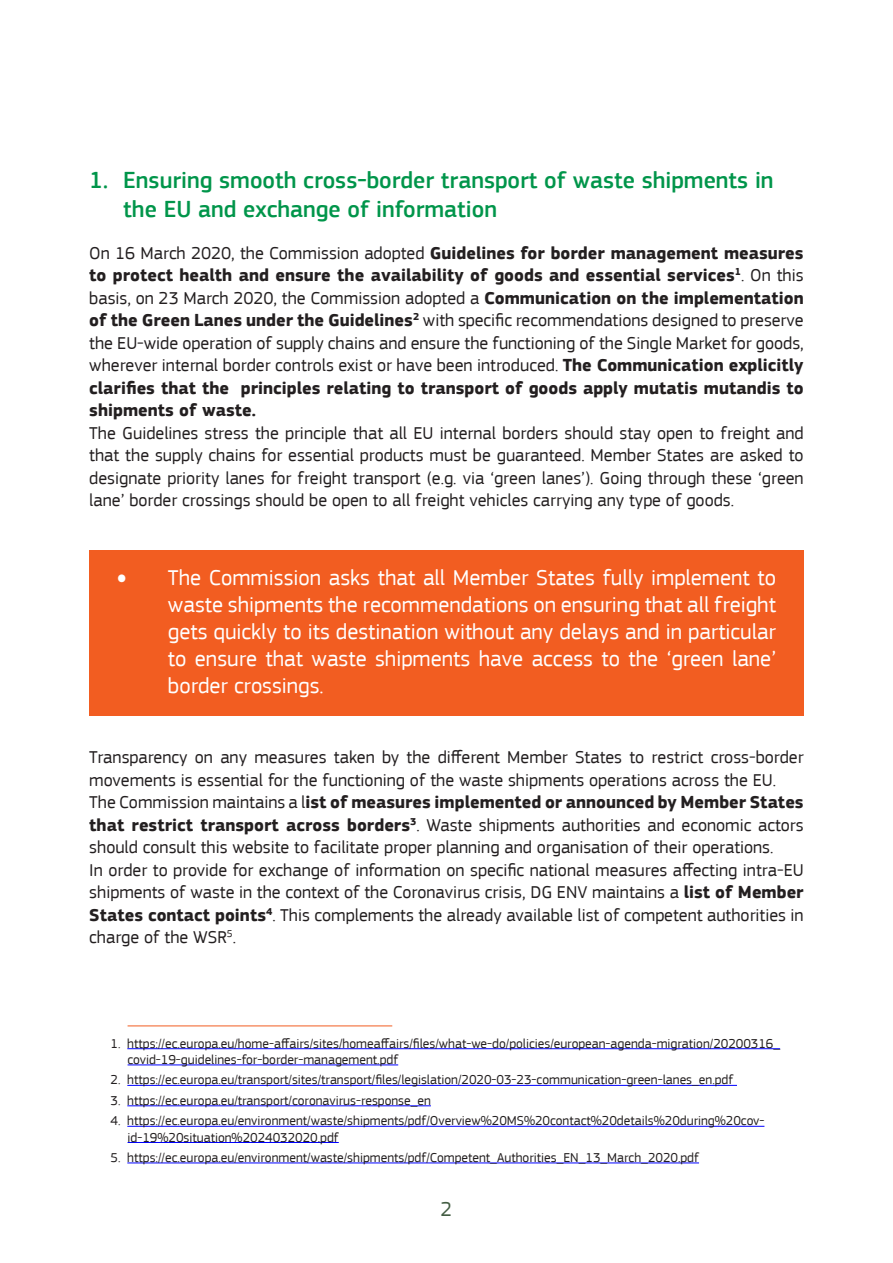
<style>
.page{position:relative;width:893px;height:1263px;background:#fff}
.page>*{position:absolute;margin:0;border:0;box-sizing:border-box;transform-origin:0 0}
.t1{font:500 24px/28.8px "EC Square Sans Pro";color:#00954a}
.t2{font:22.5px/27px "EC Square Sans Pro";color:#fff;text-align:justify}
.t3{font:21px "EC Square Sans Pro";color:#435d43}
.paragraphe_1{font:18px/22.5px "EC Square Sans Pro";color:#231f20;text-align:justify}
.paragraphe_1-2{font:700 18px/22.5px "EC Square Sans Pro";color:#231f20;text-align:justify}
.t4{font:13.5px/16.2px "EC Square Sans Pro";color:#231f20}
.s1{font-weight:400}
.s2{font-family:"EC Square Sans Pro Extra";font-weight:900}
.s3{font-weight:700}
</style>
<div class="page">
<div style="left:89px;top:550px;width:715px;height:166px;background:#f25d21"></div>
<hr style="left:127px;top:1048px;width:653px;height:1px;background:#00f">
<hr style="left:128px;top:1064px;width:270px;height:1px;background:#00f">
<hr style="left:127px;top:1085px;width:610px;height:1px;background:#00f">
<hr style="left:127px;top:1105px;width:304px;height:1px;background:#00f">
<hr style="left:127px;top:1126px;width:637px;height:1px;background:#00f">
<hr style="left:128px;top:1142px;width:211px;height:1px;background:#00f">
<hr style="left:127px;top:1162px;width:572px;height:1px;background:#00f">
<hr style="left:128px;top:1025px;width:264px;height:1px;background:#f25d21">
<p class="t1" style="left:123px;top:166px;width:652px;text-indent:-34px">1. Ensuring smooth cross-border transport of waste shipments in the EU and exchange of information</p>
<p class="paragraphe_1-2" style="left:89px;top:242px;width:716px"><span class="s1">On 16 March 2020, the Commission adopted</span> Guidelines for border management measures to protect health and ensure the availability of goods and essential services<sup>1</sup><span class="s1">. On this basis, on 23 March 2020, the Commission adopted a</span> Communication on the implementation of the Green Lanes under the Guidelines<sup>2</sup> <span class="s1">with specific recommendations designed to preserve the EU-wide operation of supply chains and ensure the functioning of the Single Market for goods, wherever internal border controls exist or have been introduced.</span> The Communication explicitly clarifies that the principles relating to transport of goods apply mutatis mutandis to shipments of waste.</p>
<p class="paragraphe_1" style="left:89px;top:422px;width:716px">The Guidelines stress the principle that all EU internal borders should stay open to freight and that the supply chains for essential products must be guaranteed. Member States are asked to designate priority lanes for freight transport (e.g. via ‘green lanes’). Going through these ‘green lane’ border crossings should be open to all freight vehicles carrying any type of goods.</p>
<p class="t2" style="left:168px;top:564px;width:610px;text-indent:-51px"><span class="s2">•</span> The Commission asks that all Member States fully implement to waste shipments the recommendations on ensuring that all freight gets quickly to its destination without any delays and in particular to ensure that waste shipments have access to the ‘green lane’ border crossings.</p>
<p class="paragraphe_1" style="left:89px;top:746px;width:716px">Transparency on any measures taken by the different Member States to restrict cross-border movements is essential for the functioning of the waste shipments operations across the EU.</p>
<p class="paragraphe_1" style="left:89px;top:791px;width:716px">The Commission maintains a l<span class="s3">ist of measures implemented or announced by Member States that restrict transport across borders</span><sup>3</sup>. Waste shipments authorities and economic actors should consult this website to facilitate proper planning and organisation of their operations.</p>
<p class="paragraphe_1" style="left:89px;top:859px;width:716px">In order to provide for exchange of information on specific national measures affecting intra-EU shipments of waste in the context of the Coronavirus crisis, DG ENV maintains a <span class="s3">list of Member States contact points</span><sup>4</sup>. This complements the already available list of competent authorities in charge of the WSR<sup>5</sup>.</p>
<p class="t4" style="left:128px;top:1035px;width:654px;text-indent:-17px">1. https://ec.europa.eu/home-affairs/sites/homeaffairs/files/what-we-do/policies/european-agenda-migration/20200316_ covid-19-guidelines-for-border-management.pdf</p>
<p class="t4" style="left:111px;top:1072px;width:624px">2. https://ec.europa.eu/transport/sites/transport/files/legislation/2020-03-23-communication-green-lanes_en.pdf</p>
<p class="t4" style="left:111px;top:1092px;width:322px">3. https://ec.europa.eu/transport/coronavirus-response_en</p>
<p class="t4" style="left:128px;top:1113px;width:638px;text-indent:-17px">4. https://ec.europa.eu/environment/waste/shipments/pdf/Overview%20MS%20contact%20details%20during%20cov&shy;id-19%20situation%2024032020.pdf</p>
<p class="t4" style="left:111px;top:1149px;width:590px">5. https://ec.europa.eu/environment/waste/shipments/pdf/Competent_Authorities_EN_13_March_2020.pdf</p>
<p class="t3" style="left:441px;top:1196px;width:13px">2</p>
</div>
